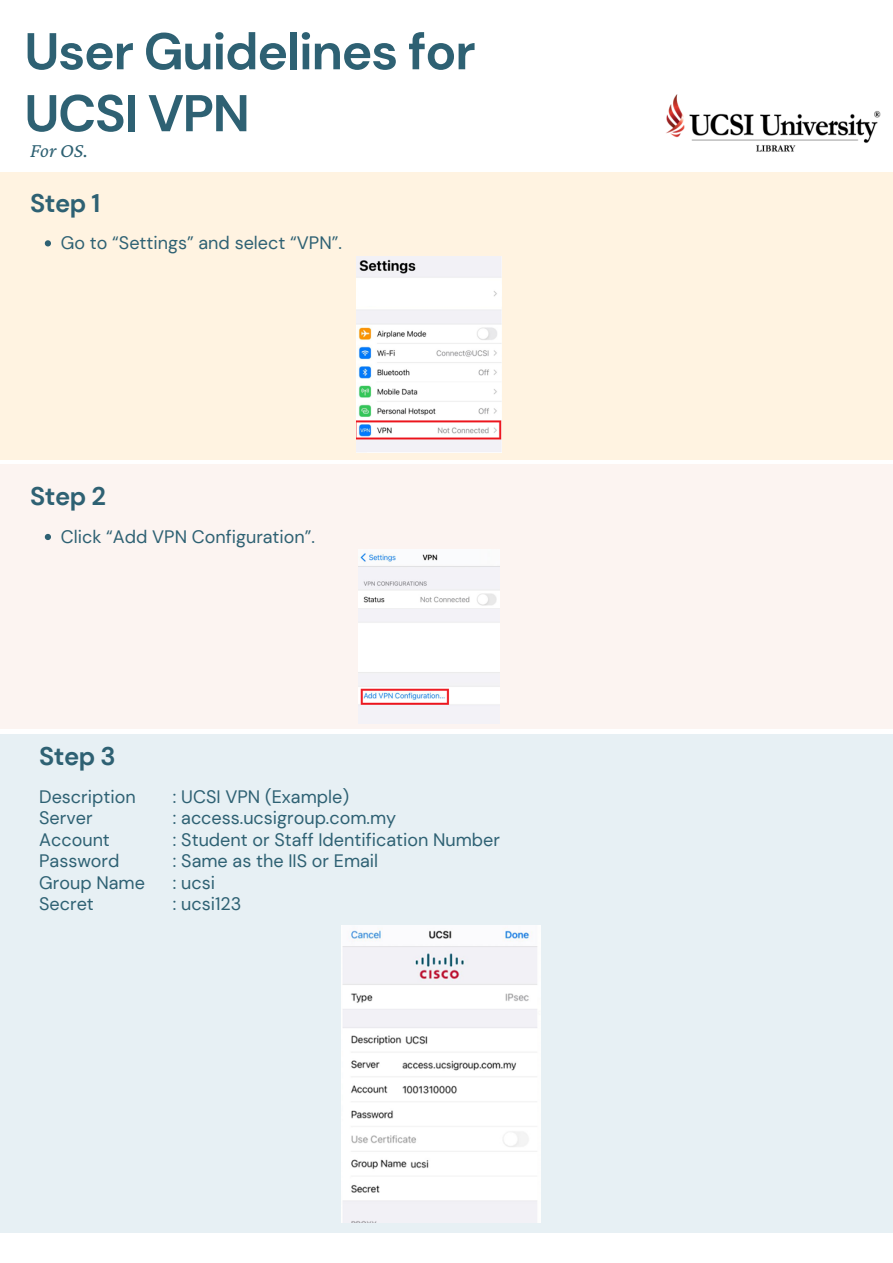
<style>
.page{position:relative;width:893px;height:1263px;background:#fff}
.page>*{position:absolute;margin:0;border:0;box-sizing:border-box;transform-origin:0 0}
.t1{font:700 51.6px "DM Sans";letter-spacing:-.025em;color:#2e6173}
.t2{font:700 25.5px "DM Sans";letter-spacing:-.02em;color:#2e6173}
.t3{font:italic 20.48px "Crimson Pro";color:#2e6173}
.t4{font:18px "DM Sans";color:#2e6173}
</style>
<div class="page">
<div style="left:0;top:464px;width:893px;height:264px;background:#fcf4f1"></div>
<div style="left:0;top:735px;width:893px;height:498px;background:#e7f0f4"></div>
<div style="left:0;top:172px;width:893px;height:287px;background:#fff3e1"></div>
<img style="left:666px;top:94px;width:215px;height:58px">
<img style="left:356px;top:257px;width:145px;height:195px">
<img style="left:359px;top:549px;width:140px;height:157px">
<img style="left:342px;top:926px;width:198px;height:297px">
<svg style="left:45px;top:534px;width:6px;height:6px"></svg>
<svg style="left:45px;top:240px;width:6px;height:6px"></svg>
<p class="t1" style="left:24px;top:18px;width:453px">User Guidelines for</p>
<p class="t1" style="left:24px;top:80px;width:227px">UCSI VPN</p>
<p class="t3" style="left:30px;top:139px;width:59px">For OS.</p>
<p class="t2" style="left:30px;top:186px;width:72px">Step 1</p>
<p class="t4" style="left:61px;top:231px;width:283px">Go to “Settings” and select “VPN”.</p>
<p class="t2" style="left:30px;top:480px;width:77px">Step 2</p>
<p class="t4" style="left:61px;top:525px;width:256px">Click “Add VPN Configuration”.</p>
<p class="t2" style="left:39px;top:740px;width:78px">Step 3</p>
<p class="t4" style="left:39px;top:785px;width:98px">Description</p>
<p class="t4" style="left:39px;top:806px;width:55px">Server</p>
<p class="t4" style="left:39px;top:828px;width:72px">Account</p>
<p class="t4" style="left:39px;top:849px;width:82px">Password</p>
<p class="t4" style="left:39px;top:871px;width:107px">Group Name</p>
<p class="t4" style="left:39px;top:892px;width:56px">Secret</p>
<p class="t4" style="left:173px;top:785px;width:178px">: UCSI VPN (Example)</p>
<p class="t4" style="left:173px;top:806px;width:225px">: access.ucsigroup.com.my</p>
<p class="t4" style="left:173px;top:828px;width:329px">: Student or Staff Identification Number</p>
<p class="t4" style="left:173px;top:849px;width:207px">: Same as the IIS or Email</p>
<p class="t4" style="left:173px;top:871px;width:44px">: ucsi</p>
<p class="t4" style="left:173px;top:892px;width:70px">: ucsi123</p>
</div>
